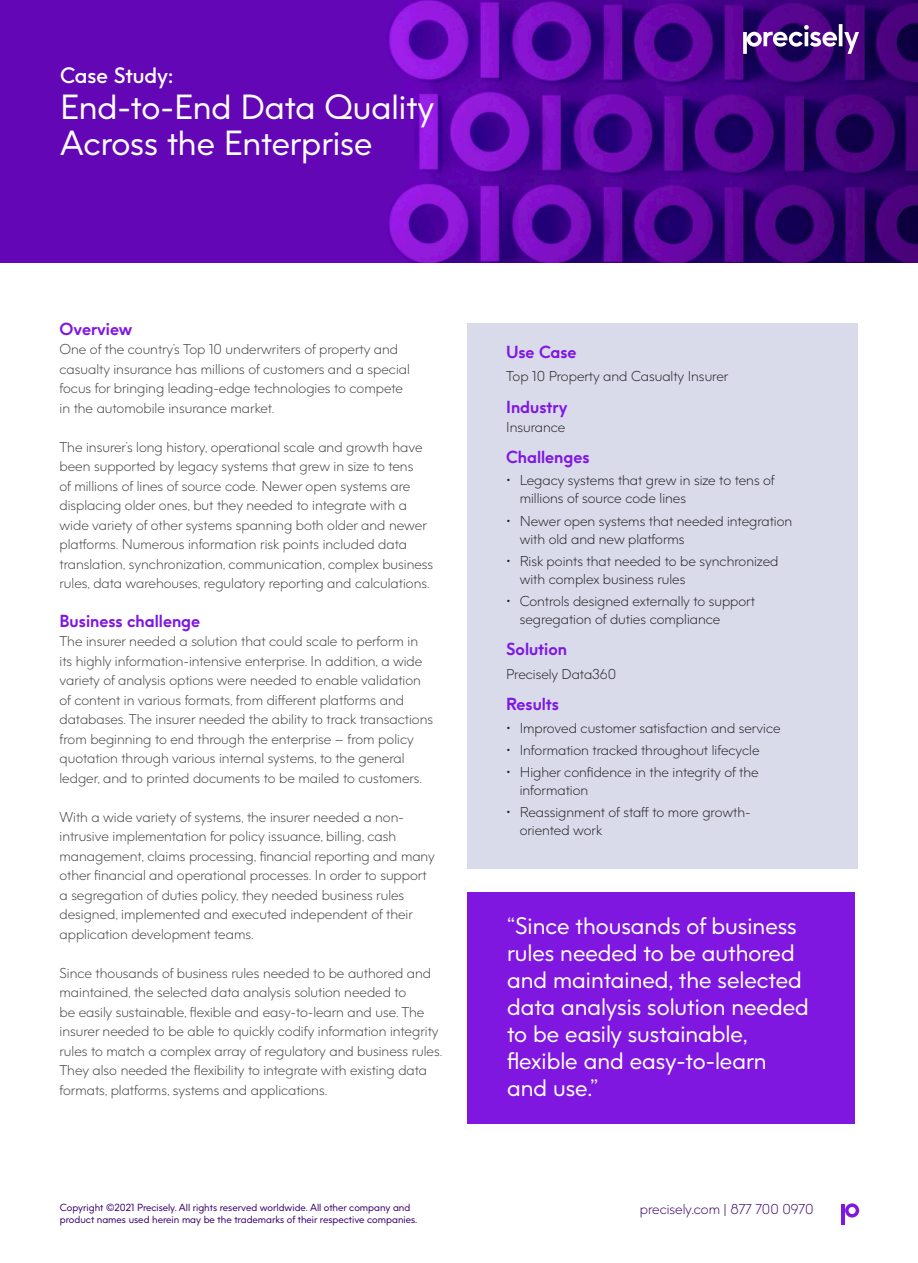
<style>
.page{position:relative;width:918px;height:1263px;background:#fff}
.page>*{position:absolute;margin:0;border:0;box-sizing:border-box;transform-origin:0 0}
.t1{font:33px/36px "Precisely";color:#fff}
.Body{font:22.5px/27px "Precisely";color:#fff}
.t2{font:600 21px "Precisely";color:#fff}
.Paragraph_Style_1{font:700 16.5px "Precisely";color:#8017e1}
.Paragraph_Style_1-2{font:300 13.5px/19.5px "Precisely";color:#3e3e3f}
.t3{font:300 13.5px/18px "Precisely";color:#231f20}
.t4{font:300 13.5px "Precisely";color:#39006b}
.t5{font:9.75px "Precisely";color:#39006b}
</style>
<div class="page">
<div style="left:468px;top:892px;width:387px;height:231px;background:#8017e1"></div>
<div style="left:468px;top:323px;width:390px;height:545px;background:#d9dbeb"></div>
<svg style="left:845px;top:1203px;width:14px;height:14px"></svg>
<hr style="left:842px;top:1204px;width:3px;height:20px;background:#8017e1">
<img style="left:0;top:0;width:918px;height:263px">
<svg style="left:743px;top:24px;width:116px;height:30px"></svg>
<p class="t2" style="left:60px;top:62px;width:115px">Case Study:</p>
<p class="t1" style="left:60px;top:89px;width:376px">End-to-End Data Quality<br>Across the Enterprise</p>
<p class="Paragraph_Style_1" style="left:60px;top:318px;width:74px">Overview</p>
<p class="Paragraph_Style_1-2" style="left:60px;top:340px;width:352px">One of the country’s Top 10 underwriters of property and casualty insurance has millions of customers and a special focus for bringing leading-edge technologies to compete in the automobile insurance market.</p>
<p class="Paragraph_Style_1-2" style="left:60px;top:437px;width:375px">The insurer’s long history, operational scale and growth have been supported by legacy systems that grew in size to tens<br>of millions of lines of source code. Newer open systems are displacing older ones, but they needed to integrate with a wide variety of other systems spanning both older and newer platforms. Numerous information risk points included data translation, synchronization, communication, complex business rules, data warehouses, regulatory reporting and calculations.</p>
<p class="Paragraph_Style_1" style="left:60px;top:610px;width:142px">Business challenge</p>
<p class="Paragraph_Style_1-2" style="left:60px;top:631px;width:375px">The insurer needed a solution that could scale to perform in its highly information-intensive enterprise. In addition, a wide variety of analysis options were needed to enable validation of content in various formats, from different platforms and databases. The insurer needed the ability to track transactions from beginning to end through the enterprise – from policy quotation through various internal systems, to the general ledger, and to printed documents to be mailed to customers.</p>
<p class="Paragraph_Style_1-2" style="left:60px;top:807px;width:377px">With a wide variety of systems, the insurer needed a non&shy;intrusive implementation for policy issuance, billing, cash management, claims processing, financial reporting and many other financial and operational processes. In order to support a segregation of duties policy, they needed business rules designed, implemented and executed independent of their application development teams.</p>
<p class="Paragraph_Style_1-2" style="left:60px;top:963px;width:384px">Since thousands of business rules needed to be authored and maintained, the selected data analysis solution needed to<br>be easily sustainable, flexible and easy-to-learn and use. The insurer needed to be able to quickly codify information integrity rules to match a complex array of regulatory and business rules.<br>They also needed the flexibility to integrate with existing data formats, platforms, systems and applications.</p>
<p class="Paragraph_Style_1" style="left:506px;top:341px;width:72px">Use Case</p>
<p class="t3" style="left:506px;top:367px;width:224px">Top 10 Property and Casualty Insurer</p>
<p class="Paragraph_Style_1" style="left:506px;top:396px;width:63px">Industry</p>
<p class="t3" style="left:506px;top:418px;width:61px">Insurance</p>
<p class="Paragraph_Style_1" style="left:506px;top:446px;width:85px">Challenges</p>
<p class="t3" style="left:520px;top:471px;width:257px;text-indent:-14px">• Legacy systems that grew in size to tens of millions of source code lines</p>
<p class="t3" style="left:520px;top:512px;width:274px;text-indent:-14px">• Newer open systems that needed integration with old and new platforms</p>
<p class="t3" style="left:520px;top:552px;width:260px;text-indent:-14px">• Risk points that needed to be synchronized with complex business rules</p>
<p class="t3" style="left:520px;top:592px;width:237px;text-indent:-14px">• Controls designed externally to support segregation of duties compliance</p>
<p class="Paragraph_Style_1" style="left:506px;top:639px;width:63px">Solution</p>
<p class="t3" style="left:506px;top:665px;width:112px">Precisely Data360</p>
<p class="Paragraph_Style_1" style="left:506px;top:694px;width:54px">Results</p>
<p class="t3" style="left:506px;top:719px;width:276px">• Improved customer satisfaction and service</p>
<p class="t3" style="left:506px;top:741px;width:255px">• Information tracked throughout lifecycle</p>
<p class="t3" style="left:520px;top:763px;width:240px;text-indent:-14px">• Higher confidence in the integrity of the information</p>
<p class="t3" style="left:520px;top:804px;width:232px;text-indent:-14px">• Reassignment of staff to more growth&shy;oriented work</p>
<p class="Body" style="left:507px;top:913px;width:303px">“Since thousands of business rules needed to be authored and maintained, the selected data analysis solution needed to be easily sustainable, flexible and easy-to-learn and use.”</p>
<p class="t5" style="left:60px;top:1201px;width:352px">Copyright ©2021 Precisely. All rights reserved worldwide. All other company and</p>
<p class="t4" style="left:640px;top:1201px;width:175px">precisely.com | 877 700 0970</p>
<p class="t5" style="left:60px;top:1213px;width:359px">product names used herein may be the trademarks of their respective companies.</p>
</div>
